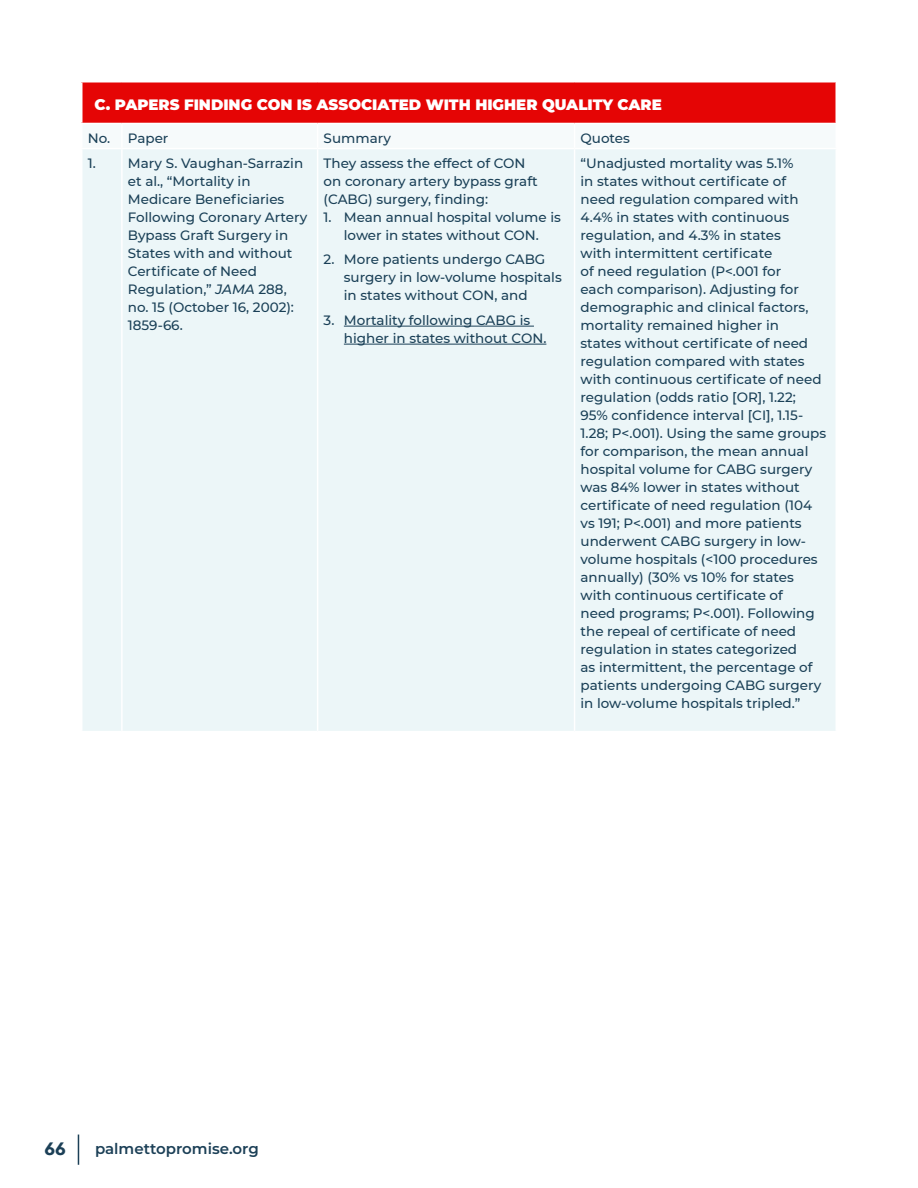
<style>
.page{position:relative;width:918px;height:1188px;background:#fff}
.page>*{position:absolute;margin:0;border:0;box-sizing:border-box;transform-origin:0 0}
.t1{font:900 18px "Town 10 Display";color:#1c4057}
.t2{font:900 15px "Montserrat";color:#fff}
.t3{font:600 15px "Montserrat";color:#1c4057}
.t4{font:500 13.5px/18px "Montserrat";color:#1a4057}
.s1{font-style:italic}
</style>
<div class="page">
<hr style="left:78px;top:1135px;width:1px;height:30px;background:#1c4057">
<div style="left:82px;top:82px;width:754px;height:41px;background:#e50505"></div>
<div style="left:83px;top:149px;width:752px;height:582px;background:#ecf6f8"></div>
<hr style="left:121px;top:149px;width:2px;height:582px;background:#fff">
<hr style="left:317px;top:149px;width:1px;height:582px;background:#fff">
<hr style="left:574px;top:149px;width:1px;height:582px;background:#fff">
<hr style="left:344px;top:326px;width:190px;height:1px;background:#1a4057">
<hr style="left:344px;top:344px;width:202px;height:1px;background:#1a4057">
<p class="t2" style="left:94px;top:93px;width:569px">C. PAPERS FINDING CON IS ASSOCIATED WITH HIGHER QUALITY CARE</p>
<p class="t4" style="left:88px;top:128px;width:24px">No.</p>
<p class="t4" style="left:128px;top:128px;width:42px">Paper</p>
<p class="t4" style="left:324px;top:128px;width:69px">Summary</p>
<p class="t4" style="left:581px;top:128px;width:51px">Quotes</p>
<p class="t4" style="left:88px;top:153px;width:10px">1.</p>
<p class="t4" style="left:128px;top:153px;width:181px">Mary S. Vaughan-Sarrazin et al., “Mortality in<br>Medicare Beneficiaries<br>Following Coronary Artery<br>Bypass Graft Surgery in<br>States with and without<br>Certificate of Need<br>Regulation,” <span class="s1">JAMA</span> 288, no. 15 (October 16, 2002):<br>1859-66.</p>
<p class="t4" style="left:324px;top:153px;width:216px">They assess the effect of CON on coronary artery bypass graft (CABG) surgery, finding:</p>
<p class="t4" style="left:581px;top:153px;width:247px">“Unadjusted mortality was 5.1%<br>in states without certificate of<br>need regulation compared with 4.4% in states with continuous regulation, and 4.3% in states<br>with intermittent certificate<br>of need regulation (P&lt;.001 for<br>each comparison). Adjusting for demographic and clinical factors, mortality remained higher in<br>states without certificate of need regulation compared with states with continuous certificate of need regulation (odds ratio [OR], 1.22; 95% confidence interval [CI], 1.15- 1.28; P&lt;.001). Using the same groups for comparison, the mean annual hospital volume for CABG surgery was 84% lower in states without certificate of need regulation (104 vs 191; P&lt;.001) and more patients underwent CABG surgery in low&shy;volume hospitals (&lt;100 procedures annually) (30% vs 10% for states with continuous certificate of<br>need programs; P&lt;.001). Following the repeal of certificate of need regulation in states categorized<br>as intermittent, the percentage of patients undergoing CABG surgery in low-volume hospitals tripled.”</p>
<p class="t4" style="left:324px;top:207px;width:239px;text-align:center">1. Mean annual hospital volume is lower in states without CON.</p>
<p class="t4" style="left:344px;top:250px;width:219px;text-indent:-20px">2. More patients undergo CABG surgery in low-volume hospitals in states without CON, and</p>
<p class="t4" style="left:344px;top:311px;width:204px;text-indent:-20px">3. Mortality following CABG is higher in states without CON.</p>
<h1 class="t1" style="left:45px;top:1138px;width:23px">66</h1>
<p class="t3" style="left:95px;top:1138px;width:165px">palmettopromise.org</p>
</div>
